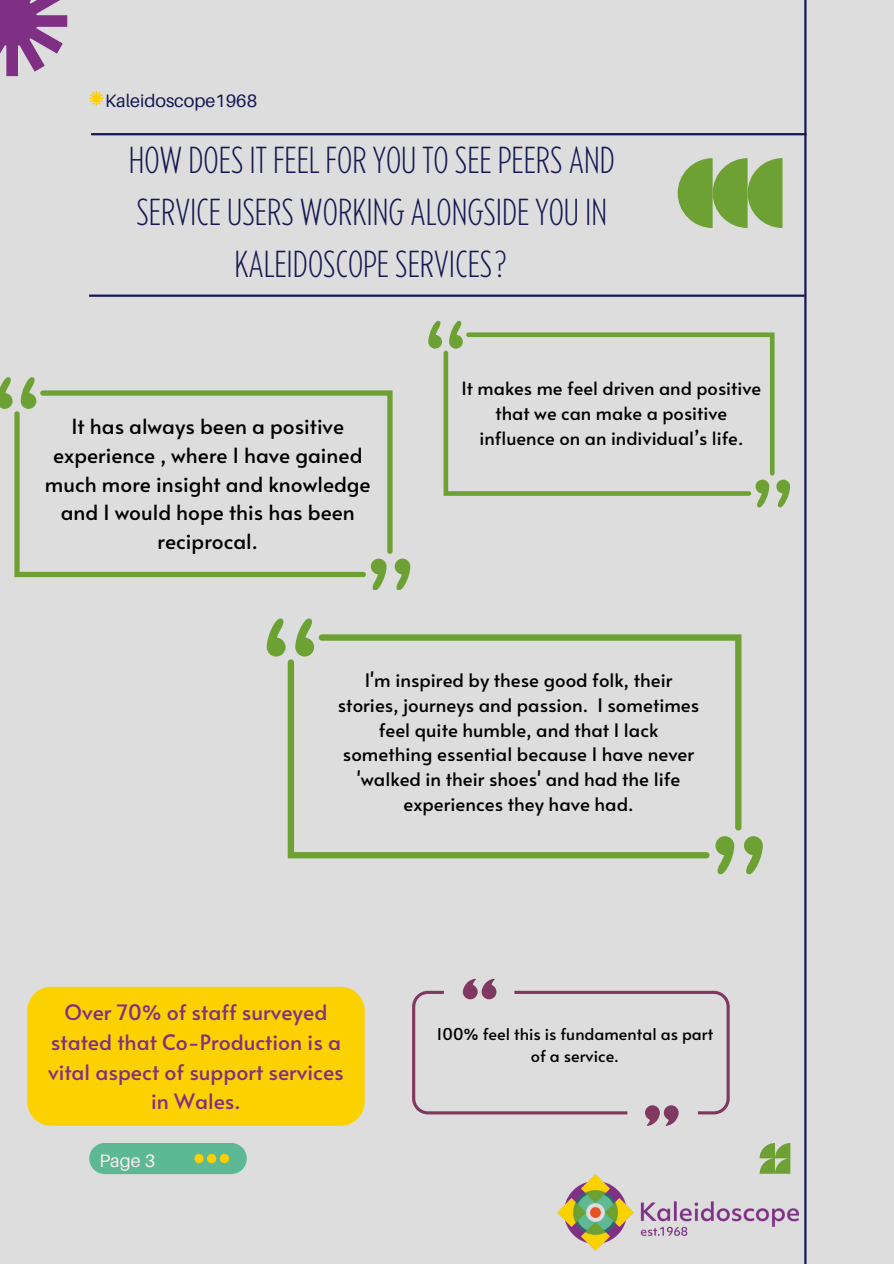
<style>
.page{position:relative;width:894px;height:1264px;background:#fff}
.page>*{position:absolute;margin:0;border:0;box-sizing:border-box;transform-origin:0 0}
.t1{font:200 condensed 37.5px/51.8px "Balgin";color:#161853;text-align:center}
.t2{font:21.15px/29.5px "Alata";color:#7f3085;text-align:center}
.t3{font:20.85px/28.7px "Alata";color:#000;text-align:center}
.t4{font:18.6px/24.8px "Alata";color:#000;text-align:center}
.t5{font:18.3px/25px "Alata";color:#000;text-align:center}
.t6{font:18px "Aileron";color:#161853}
.t7{font:18px "Aileron";color:#faedf0}
.t8{font:16.2px/22.2px "Alata";color:#000;text-align:center}
</style>
<div class="page">
<div style="left:0;top:0;width:893px;height:1263px;background:#dcdddc"></div>
<hr style="left:804px;top:0;width:2px;height:1263px;background:#161853">
<svg style="left:89px;top:91px;width:14px;height:14px"></svg>
<hr style="left:89px;top:294px;width:715px;height:3px;background:#161853">
<hr style="left:91px;top:133px;width:715px;height:2px;background:#161853">
<div style="left:89px;top:1142px;width:158px;height:32px;background:#5db994;border-radius:16px"></div>
<svg style="left:194px;top:1154px;width:35px;height:9px"></svg>
<svg style="left:677px;top:158px;width:105px;height:70px"></svg>
<svg style="left:759px;top:1143px;width:30px;height:30px"></svg>
<img style="left:557px;top:1174px;width:241px;height:76px">
<svg style="left:21px;top:377px;width:15px;height:32px"></svg>
<svg style="left:0;top:377px;width:13px;height:32px"></svg>
<svg style="left:371px;top:558px;width:15px;height:32px"></svg>
<svg style="left:394px;top:558px;width:16px;height:32px"></svg>
<svg style="left:40px;top:390px;width:352px;height:164px"></svg>
<svg style="left:14px;top:411px;width:352px;height:166px"></svg>
<svg style="left:428px;top:321px;width:361px;height:186px"></svg>
<div style="left:27px;top:986px;width:337px;height:139px;background:#fbd100"></div>
<svg style="left:412px;top:978px;width:317px;height:147px"></svg>
<svg style="left:295px;top:618px;width:19px;height:38px"></svg>
<svg style="left:267px;top:618px;width:18px;height:38px"></svg>
<svg style="left:715px;top:836px;width:19px;height:38px"></svg>
<svg style="left:744px;top:836px;width:18px;height:38px"></svg>
<svg style="left:318px;top:634px;width:423px;height:196px"></svg>
<svg style="left:287px;top:659px;width:422px;height:199px"></svg>
<svg style="left:0;top:0;width:67px;height:76px"></svg>
<h3 class="t6" style="left:105px;top:89px;width:153px">Kaleidoscope1968</h3>
<h1 class="t1" style="left:129px;top:138px;width:487px">HOW DOES IT FEEL FOR YOU TO SEE PEERS AND<br>SERVICE USERS WORKING ALONGSIDE YOU IN<br>KALEIDOSCOPE SERVICES?</h1>
<p class="t3" style="left:45px;top:411px;width:327px">It has always been a positive experience , where I have gained much more insight and knowledge and I would hope this has been reciprocal.</p>
<h3 class="t5" style="left:461px;top:375px;width:301px">It makes me feel driven and positive that we can make a positive influence on an individual’s life.</h3>
<h2 class="t4" style="left:338px;top:667px;width:363px">I'm inspired by these good folk, their stories, journeys and passion. I sometimes feel quite humble, and that I lack something essential because I have never 'walked in their shoes' and had the life experiences they have had.</h2>
<p class="t2" style="left:48px;top:996px;width:297px">Over 70% of staff surveyed stated that Co-Production is a vital aspect of support services in Wales.</p>
<p class="t7" style="left:99px;top:1149px;width:57px">Page 3</p>
<p class="t8" style="left:436px;top:1022px;width:278px">100% feel this is fundamental as part of a service.</p>
</div>
